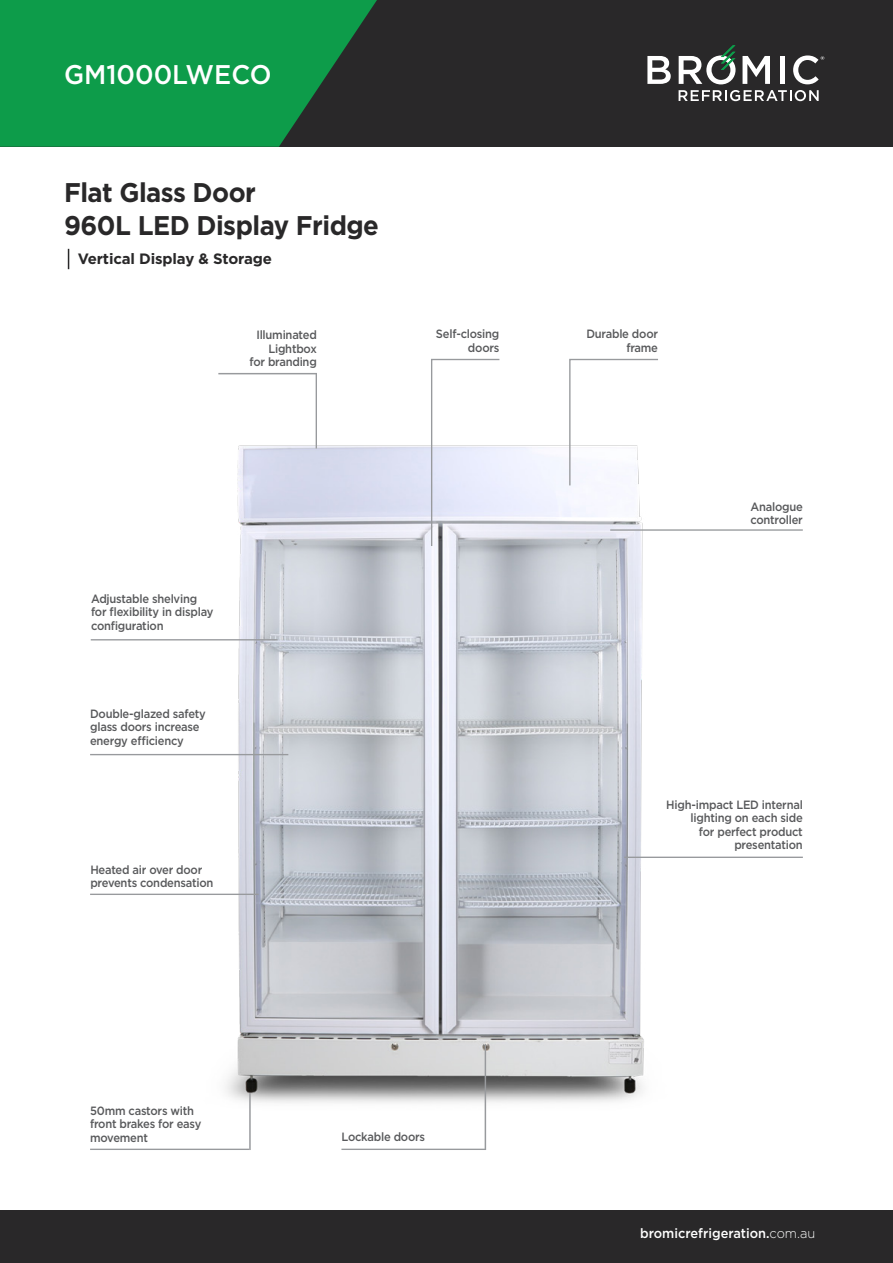
<style>
.page{position:relative;width:893px;height:1263px;background:#fff}
.page>*{position:absolute;margin:0;border:0;box-sizing:border-box;transform-origin:0 0}
.t1{font:700 27px/33px "Gotham";letter-spacing:-.02em;color:#292829;scale:.95 1}
.t2{font:500 27px "Gotham";color:#fff;scale:.95 1}
.t3{font:700 15px "Gotham";letter-spacing:-.01em;color:#292829}
.t4{font:500 13.5px "Gotham";color:#fff;scale:.95 1}
.t5{font:500 12px/13.5px "Gotham";letter-spacing:-.02em;color:#58595b;scale:.93 1}
.s1{font-weight:300}
</style>
<div class="page">
<div style="left:0;top:0;width:893px;height:147px;background:#292829"></div>
<svg style="left:0;top:0;width:377px;height:147px;fill:#0d9c4a"></svg>
<div style="left:0;top:1211px;width:893px;height:52px;background:#292829"></div>
<img style="left:191px;top:411px;width:510px;height:729px">
<svg style="left:568px;top:358px;width:91px;height:129px"></svg>
<hr style="left:91px;top:639px;width:186px;height:1px;background:#989a9d">
<hr style="left:90px;top:754px;width:198px;height:1px;background:#989a9d">
<hr style="left:316px;top:374px;width:1px;height:74px;background:#989a9d">
<hr style="left:218px;top:373px;width:99px;height:1px;background:#989a9d">
<hr style="left:341px;top:1149px;width:144px;height:1px;background:#989a9d">
<hr style="left:485px;top:1044px;width:1px;height:106px;background:#989a9d">
<hr style="left:624px;top:857px;width:179px;height:1px;background:#989a9d">
<hr style="left:90px;top:1149px;width:159px;height:1px;background:#989a9d">
<hr style="left:249px;top:1093px;width:2px;height:57px;background:#989a9d">
<hr style="left:610px;top:529px;width:193px;height:2px;background:#989a9d">
<hr style="left:90px;top:894px;width:169px;height:1px;background:#989a9d">
<svg style="left:430px;top:358px;width:71px;height:189px"></svg>
<svg style="left:647px;top:56px;width:24px;height:28px"></svg>
<svg style="left:742px;top:56px;width:28px;height:28px"></svg>
<div style="left:780px;top:56px;width:5px;height:28px;background:#fff"></div>
<svg style="left:793px;top:55px;width:31px;height:29px"></svg>
<svg style="left:679px;top:45px;width:56px;height:39px"></svg>
<svg style="left:679px;top:90px;width:140px;height:11px"></svg>
<svg style="left:68px;top:249px;width:1px;height:20px"></svg>
<h1 class="t2" style="left:64px;top:57px;width:220px">GM1000LWECO</h1>
<h1 class="t1" style="left:64px;top:176px;width:333px">Flat Glass Door<br>960L LED Display Fridge</h1>
<p class="t3" style="left:78px;top:249px;width:196px">Vertical Display &amp; Storage</p>
<p class="t5" style="left:250px;top:328px;width:74px;text-align:right">Illuminated<br>Lightbox<br>for branding</p>
<p class="t5" style="left:436px;top:327px;width:70px;text-align:right">Self-closing doors</p>
<p class="t5" style="left:91px;top:592px;width:133px">Adjustable shelving for flexibility in display configuration</p>
<p class="t5" style="left:90px;top:707px;width:126px">Double-glazed safety glass doors increase energy efficiency</p>
<p class="t5" style="left:90px;top:863px;width:134px">Heated air over door prevents condensation</p>
<p class="t5" style="left:90px;top:1103px;width:121px">50mm castors with front brakes for easy movement</p>
<p class="t5" style="left:341px;top:1130px;width:91px">Lockable doors</p>
<p class="t5" style="left:586px;top:327px;width:78px;text-align:right">Durable door frame</p>
<p class="t5" style="left:750px;top:500px;width:58px">Analogue controller</p>
<p class="t5" style="left:666px;top:798px;width:148px;text-align:right">High-impact LED internal lighting on each side<br>for perfect product presentation</p>
<p class="t4" style="left:640px;top:1224px;width:186px">bromicrefrigeration.<span class="s1">com.au</span></p>
</div>
